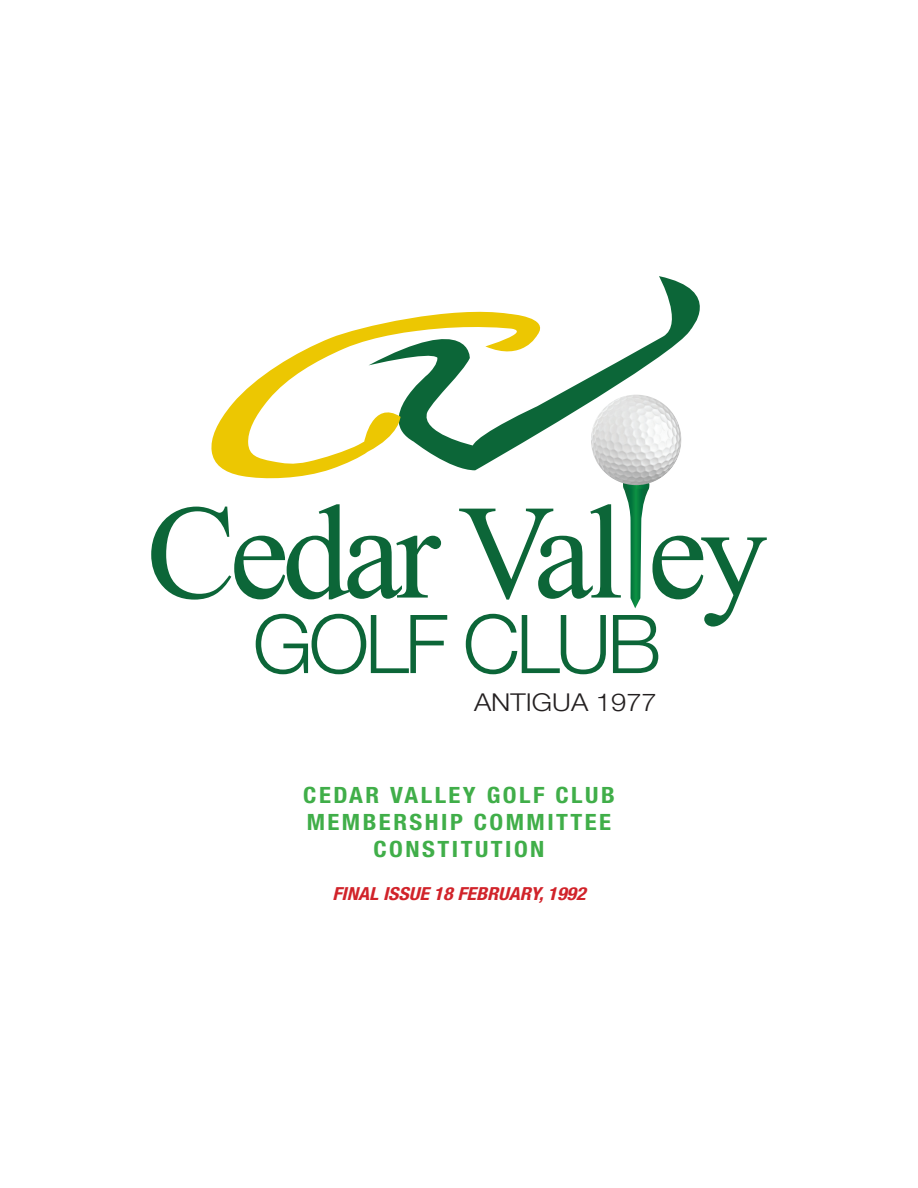
<style>
.page{position:relative;width:918px;height:1188px;background:#fff}
.page>*{position:absolute;margin:0;border:0;box-sizing:border-box;transform-origin:0 0}
.t1{font:300 24.6px "Helvetica Neue LT";color:#231f20;scale:1.11 1}
.t2{font:700 condensed 22.5px "Helvetica Neue LT";letter-spacing:.1em;color:#40ae49;scale:1.1 1}
.t3{font:italic 700 condensed 18px "Helvetica Neue LT";color:#d1232a;scale:1.1 1}
</style>
<div class="page">
<svg style="left:151px;top:504px;width:290px;height:96px"></svg>
<svg style="left:256px;top:614px;width:191px;height:60px"></svg>
<svg style="left:551px;top:276px;width:149px;height:194px"></svg>
<svg style="left:211px;top:311px;width:340px;height:168px"></svg>
<svg style="left:459px;top:481px;width:308px;height:193px"></svg>
<img style="left:591px;top:395px;width:90px;height:90px;border-radius:45px">
<p class="t1" style="left:474px;top:687px;width:166px">ANTIGUA 1977</p>
<p class="t2" style="left:303px;top:781px;width:285px">CEDAR VALLEY GOLF CLUB</p>
<p class="t2" style="left:307px;top:808px;width:278px">MEMBERSHIP COMMITTEE</p>
<p class="t2" style="left:373px;top:835px;width:157px">CONSTITUTION</p>
<p class="t3" style="left:332px;top:883px;width:232px">FINAL ISSUE 18 FEBRUARY, 1992</p>
</div>
